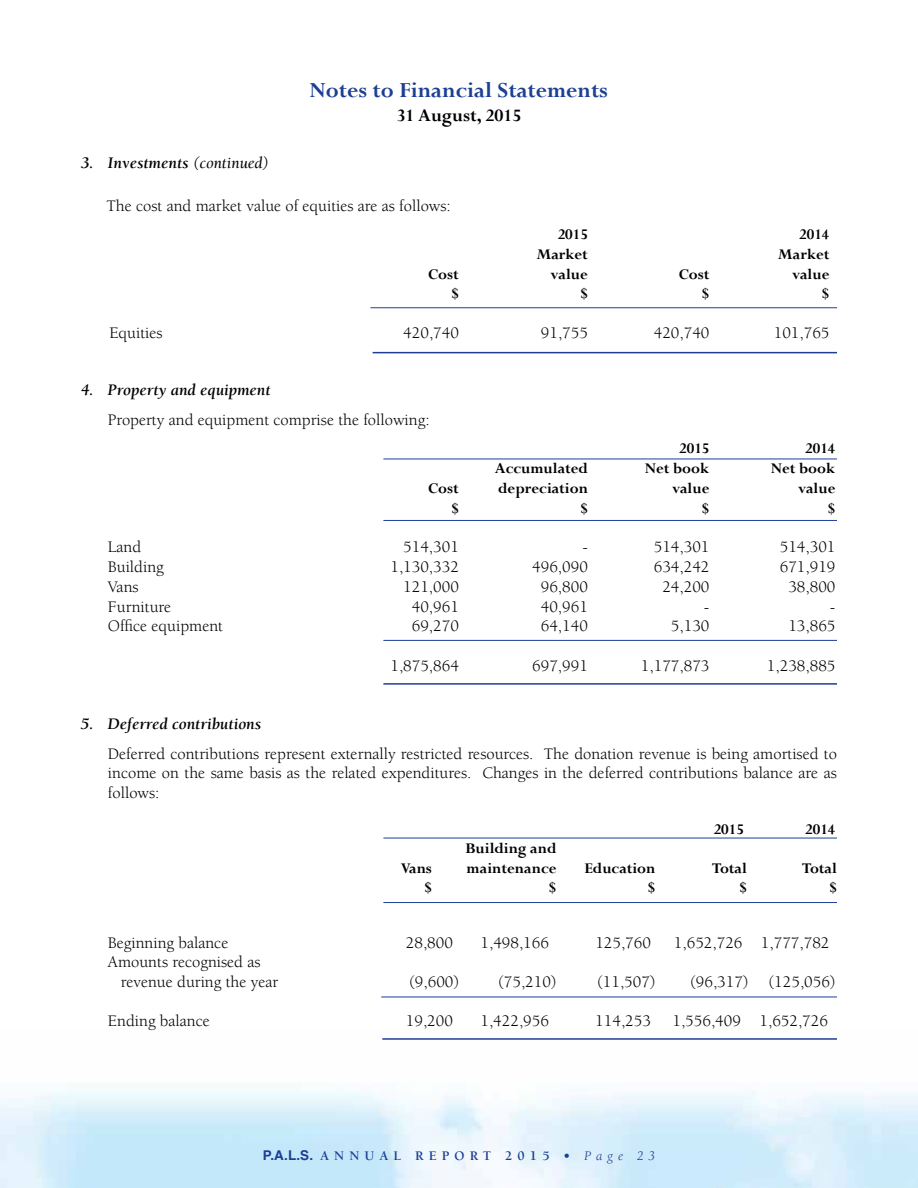
<style>
.page{position:relative;width:918px;height:1188px;background:#fff}
.page>*{position:absolute;margin:0;border:0;box-sizing:border-box;transform-origin:0 0}
.t1{font:700 24px "Perpetua";color:#1c3f94}
.t2{font:700 19.5px "Perpetua";color:#000}
.t3{font:16.5px/19.8px "Berkeley Std";color:#000;text-align:justify}
.t4{font:700 16.5px "Perpetua";color:#000}
.t5{font:italic 700 16.5px "Berkeley Std";color:#000}
.t6{font:700 13.5px "Berkeley Std";letter-spacing:.38em;color:#1c3f94}
.s1{font-weight:400}
.s2{font-family:"Helvetica"}
.s3{font-weight:400;font-style:italic}
</style>
<div class="page">
<hr style="left:370px;top:307px;width:467px;height:1px;background:#1c3f94">
<hr style="left:373px;top:352px;width:464px;height:1px;background:#1c3f94">
<hr style="left:383px;top:520px;width:454px;height:1px;background:#1c3f94">
<hr style="left:383px;top:640px;width:454px;height:1px;background:#1c3f94">
<hr style="left:383px;top:683px;width:454px;height:2px;background:#1c3f94">
<hr style="left:383px;top:459px;width:454px;height:1px;background:#1c3f94">
<hr style="left:383px;top:902px;width:454px;height:1px;background:#1c3f94">
<hr style="left:381px;top:997px;width:456px;height:1px;background:#1c3f94">
<hr style="left:382px;top:1038px;width:455px;height:2px;background:#1c3f94">
<hr style="left:383px;top:838px;width:454px;height:1px;background:#1c3f94">
<h1 class="t1" style="left:310px;top:75px;width:300px">Notes to Financial Statements</h1>
<p class="t2" style="left:397px;top:103px;width:126px">31 August, 2015</p>
<p class="t5" style="left:81px;top:154px;width:190px">3. Investments <span class="s1">(continued)</span></p>
<p class="t3" style="left:106px;top:197px;width:346px">The cost and market value of equities are as follows:</p>
<p class="t4" style="left:558px;top:224px;width:32px">2015</p>
<p class="t4" style="left:799px;top:224px;width:32px">2014</p>
<p class="t4" style="left:536px;top:244px;width:53px">Market</p>
<p class="t4" style="left:778px;top:244px;width:53px">Market</p>
<p class="t4" style="left:428px;top:263px;width:32px">Cost</p>
<p class="t4" style="left:551px;top:263px;width:39px">value</p>
<p class="t4" style="left:679px;top:263px;width:32px">Cost</p>
<p class="t4" style="left:792px;top:263px;width:39px">value</p>
<p class="t4" style="left:451px;top:283px;width:9px">$</p>
<p class="t4" style="left:580px;top:283px;width:9px">$</p>
<p class="t4" style="left:702px;top:283px;width:9px">$</p>
<p class="t4" style="left:822px;top:283px;width:9px">$</p>
<p class="t3" style="left:109px;top:323px;width:55px">Equities</p>
<p class="t3" style="left:403px;top:323px;width:57px">420,740</p>
<p class="t3" style="left:541px;top:323px;width:49px">91,755</p>
<p class="t3" style="left:654px;top:323px;width:57px">420,740</p>
<p class="t3" style="left:774px;top:323px;width:57px">101,765</p>
<p class="t5" style="left:81px;top:381px;width:191px">4. Property and equipment</p>
<p class="t3" style="left:108px;top:411px;width:323px">Property and equipment comprise the following:</p>
<p class="t4" style="left:679px;top:438px;width:32px">2015</p>
<p class="t4" style="left:805px;top:438px;width:32px">2014</p>
<p class="t4" style="left:495px;top:458px;width:95px">Accumulated</p>
<p class="t4" style="left:645px;top:458px;width:66px">Net book</p>
<p class="t4" style="left:771px;top:458px;width:66px">Net book</p>
<p class="t4" style="left:428px;top:478px;width:32px">Cost</p>
<p class="t4" style="left:498px;top:478px;width:91px">depreciation</p>
<p class="t4" style="left:672px;top:478px;width:39px">value</p>
<p class="t4" style="left:798px;top:478px;width:39px">value</p>
<p class="t4" style="left:451px;top:497px;width:9px">$</p>
<p class="t4" style="left:580px;top:497px;width:9px">$</p>
<p class="t4" style="left:702px;top:497px;width:9px">$</p>
<p class="t4" style="left:828px;top:497px;width:9px">$</p>
<p class="t3" style="left:108px;top:537px;width:35px">Land</p>
<p class="t3" style="left:403px;top:537px;width:57px">514,301</p>
<p class="t3" style="left:582px;top:537px;width:7px">-</p>
<p class="t3" style="left:654px;top:537px;width:57px">514,301</p>
<p class="t3" style="left:780px;top:537px;width:57px">514,301</p>
<p class="t3" style="left:108px;top:557px;width:57px">Building</p>
<p class="t3" style="left:390px;top:557px;width:70px">1,130,332</p>
<p class="t3" style="left:532px;top:557px;width:57px">496,090</p>
<p class="t3" style="left:654px;top:557px;width:57px">634,242</p>
<p class="t3" style="left:780px;top:557px;width:57px">671,919</p>
<p class="t3" style="left:108px;top:577px;width:32px">Vans</p>
<p class="t3" style="left:403px;top:577px;width:57px">121,000</p>
<p class="t3" style="left:541px;top:577px;width:49px">96,800</p>
<p class="t3" style="left:662px;top:577px;width:49px">24,200</p>
<p class="t3" style="left:788px;top:577px;width:49px">38,800</p>
<p class="t3" style="left:108px;top:597px;width:65px">Furniture</p>
<p class="t3" style="left:412px;top:597px;width:49px">40,961</p>
<p class="t3" style="left:541px;top:597px;width:49px">40,961</p>
<p class="t3" style="left:704px;top:597px;width:7px">-</p>
<p class="t3" style="left:830px;top:597px;width:7px">-</p>
<p class="t3" style="left:108px;top:617px;width:117px">Office equipment</p>
<p class="t3" style="left:412px;top:617px;width:49px">69,270</p>
<p class="t3" style="left:541px;top:617px;width:49px">64,140</p>
<p class="t3" style="left:671px;top:617px;width:40px">5,130</p>
<p class="t3" style="left:788px;top:617px;width:49px">13,865</p>
<p class="t3" style="left:390px;top:656px;width:70px">1,875,864</p>
<p class="t3" style="left:532px;top:656px;width:57px">697,991</p>
<p class="t3" style="left:641px;top:656px;width:70px">1,177,873</p>
<p class="t3" style="left:767px;top:656px;width:70px">1,238,885</p>
<p class="t5" style="left:81px;top:715px;width:182px">5. Deferred contributions</p>
<p class="t3" style="left:108px;top:744px;width:731px">Deferred contributions represent externally restricted resources. The donation revenue is being amortised to income on the same basis as the related expenditures. Changes in the deferred contributions balance are as follows:</p>
<p class="t4" style="left:714px;top:819px;width:32px">2015</p>
<p class="t4" style="left:805px;top:819px;width:32px">2014</p>
<p class="t4" style="left:465px;top:838px;width:93px">Building and</p>
<p class="t4" style="left:401px;top:858px;width:33px">Vans</p>
<p class="t4" style="left:467px;top:858px;width:91px">maintenance</p>
<p class="t4" style="left:584px;top:858px;width:73px">Education</p>
<p class="t4" style="left:712px;top:858px;width:36px">Total</p>
<p class="t4" style="left:802px;top:858px;width:36px">Total</p>
<p class="t4" style="left:424px;top:877px;width:9px">$</p>
<p class="t4" style="left:549px;top:877px;width:9px">$</p>
<p class="t4" style="left:648px;top:877px;width:9px">$</p>
<p class="t4" style="left:739px;top:877px;width:9px">$</p>
<p class="t4" style="left:829px;top:877px;width:9px">$</p>
<p class="t3" style="left:108px;top:933px;width:122px">Beginning balance</p>
<p class="t3" style="left:406px;top:933px;width:49px">28,800</p>
<p class="t3" style="left:480px;top:933px;width:70px">1,498,166</p>
<p class="t3" style="left:595px;top:933px;width:57px">125,760</p>
<p class="t3" style="left:674px;top:933px;width:157px">1,652,726 1,777,782</p>
<p class="t3" style="left:121px;top:953px;width:159px;text-indent:-13px">Amounts recognised as revenue during the year</p>
<p class="t3" style="left:409px;top:972px;width:51px">(9,600)</p>
<p class="t3" style="left:498px;top:972px;width:60px">(75,210)</p>
<p class="t3" style="left:597px;top:972px;width:60px">(11,507)</p>
<p class="t3" style="left:690px;top:972px;width:147px">(96,317) (125,056)</p>
<p class="t3" style="left:108px;top:1011px;width:103px">Ending balance</p>
<p class="t3" style="left:406px;top:1011px;width:49px">19,200</p>
<p class="t3" style="left:480px;top:1011px;width:70px">1,422,956</p>
<p class="t3" style="left:595px;top:1011px;width:57px">114,253</p>
<p class="t3" style="left:672px;top:1011px;width:157px">1,556,409 1,652,726</p>
<p class="t6" style="left:263px;top:1148px;width:394px"><span class="s2">P.A.L.S.</span> ANNUAL REPORT 2015 • <span class="s3">Page 23</span></p>
</div>
